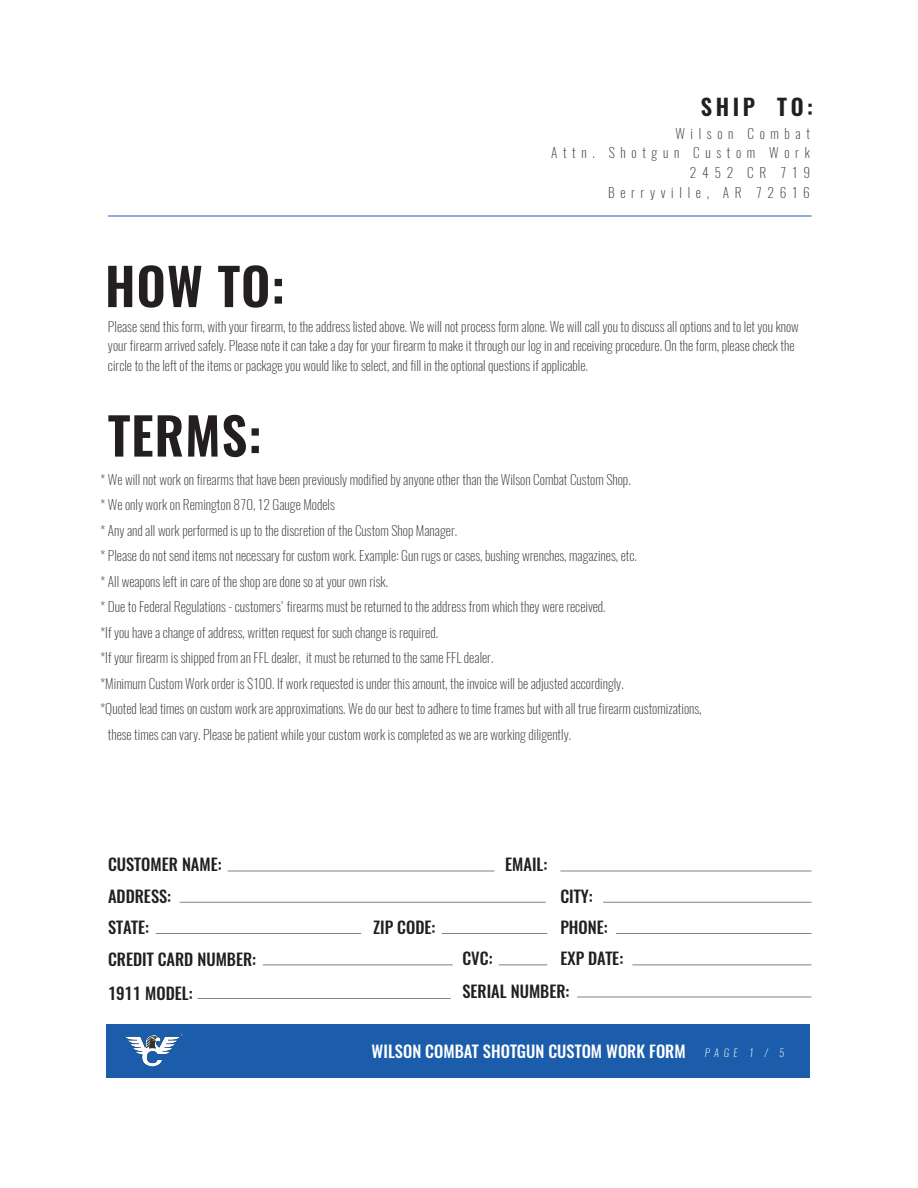
<style>
.page{position:relative;width:918px;height:1188px;background:#fff}
.page>*{position:absolute;margin:0;border:0;box-sizing:border-box;transform-origin:0 0}
.t1{font:600 51px "Oswald";letter-spacing:.02em;color:#231f20}
.t2{font:600 22.5px "Oswald";letter-spacing:.16em;color:#231f20}
.t3{font:500 16.5px/31.5px "Oswald";color:#231f20}
.t4{font:500 16.5px "Oswald";color:#fff}
.t5{font:200 13.5px/19.5px "Oswald";color:#3e3e3f}
.t6{font:200 13.5px/19.8px "Oswald";letter-spacing:.42em;color:#3e3e3f;text-align:right}
.s1{font-weight:200;font-style:italic;font-size:10.5px}
</style>
<div class="page">
<hr style="left:108px;top:216px;width:704px;height:1px;background:#1b5cab">
<hr style="left:228px;top:871px;width:266px;height:1px;background:#808285">
<hr style="left:180px;top:902px;width:366px;height:1px;background:#808285">
<hr style="left:156px;top:933px;width:205px;height:1px;background:#808285">
<hr style="left:263px;top:964px;width:190px;height:1px;background:#808285">
<hr style="left:198px;top:998px;width:253px;height:1px;background:#808285">
<hr style="left:577px;top:997px;width:234px;height:1px;background:#808285">
<hr style="left:499px;top:964px;width:48px;height:1px;background:#808285">
<hr style="left:632px;top:964px;width:180px;height:1px;background:#808285">
<hr style="left:442px;top:933px;width:105px;height:1px;background:#808285">
<hr style="left:616px;top:933px;width:196px;height:1px;background:#808285">
<hr style="left:560px;top:871px;width:252px;height:1px;background:#808285">
<hr style="left:603px;top:902px;width:209px;height:1px;background:#808285">
<div style="left:106px;top:1024px;width:704px;height:54px;background:#1b5cab"></div>
<img style="left:125px;top:1033px;width:58px;height:34px">
<h2 class="t2" style="left:701px;top:91px;width:114px">SHIP TO:</h2>
<h1 class="t1" style="left:105px;top:251px;width:181px">HOW TO:</h1>
<p class="t6" style="left:551px;top:123px;width:260px">Wilson Combat<br>Attn. Shotgun Custom Work<br>2452 CR 719<br>Berryville, AR 72616</p>
<p class="t5" style="left:108px;top:316px;width:692px">Please send this form, with your firearm, to the address listed above. We will not process form alone. We will call you to discuss all options and to let you know your firearm arrived safely. Please note it can take a day for your firearm to make it through our log in and receiving procedure. On the form, please check the circle to the left of the items or package you would like to select, and fill in the optional questions if applicable.</p>
<h1 class="t1" style="left:108px;top:400px;width:155px">TERMS:</h1>
<p class="t5" style="left:100px;top:469px;width:532px">* We will not work on firearms that have been previously modified by anyone other than the Wilson Combat Custom Shop.</p>
<p class="t5" style="left:100px;top:495px;width:236px">* We only work on Remington 870, 12 Gauge Models</p>
<p class="t5" style="left:100px;top:520px;width:358px">* Any and all work performed is up to the discretion of the Custom Shop Manager.</p>
<p class="t5" style="left:100px;top:546px;width:538px">* Please do not send items not necessary for custom work. Example: Gun rugs or cases, bushing wrenches, magazines, etc.</p>
<p class="t5" style="left:100px;top:571px;width:289px">* All weapons left in care of the shop are done so at your own risk.</p>
<p class="t5" style="left:100px;top:597px;width:507px">* Due to Federal Regulations - customers' firearms must be returned to the address from which they were received.</p>
<p class="t5" style="left:100px;top:622px;width:339px">*If you have a change of address, written request for such change is required.</p>
<p class="t5" style="left:100px;top:648px;width:395px">*If your firearm is shipped from an FFL dealer, it must be returned to the same FFL dealer.</p>
<p class="t5" style="left:100px;top:673px;width:525px">*Minimum Custom Work order is $100. If work requested is under this amount, the invoice will be adjusted accordingly.</p>
<p class="t5" style="left:100px;top:699px;width:603px">*Quoted lead times on custom work are approximations. We do our best to adhere to time frames but with all true firearm customizations,</p>
<p class="t5" style="left:108px;top:724px;width:465px">these times can vary. Please be patient while your custom work is completed as we are working diligently.</p>
<p class="t3" style="left:108px;top:849px;width:150px">CUSTOMER NAME:<br>ADDRESS:<br>STATE:<br>CREDIT CARD NUMBER:</p>
<p class="t3" style="left:108px;top:978px;width:86px">1911 MODEL:</p>
<p class="t3" style="left:462px;top:976px;width:109px">SERIAL NUMBER:</p>
<p class="t3" style="left:505px;top:849px;width:44px">EMAIL:</p>
<p class="t3" style="left:560px;top:881px;width:34px">CITY:</p>
<p class="t3" style="left:373px;top:912px;width:64px">ZIP CODE:</p>
<p class="t3" style="left:560px;top:912px;width:64px;line-height:30.8px">PHONE:<br>EXP DATE:</p>
<p class="t3" style="left:462px;top:943px;width:32px">CVC:</p>
<p class="t4" style="left:372px;top:1040px;width:414px">WILSON COMBAT SHOTGUN CUSTOM WORK FORM <span class="s1">P A G E 1 / 5</span></p>
</div>
